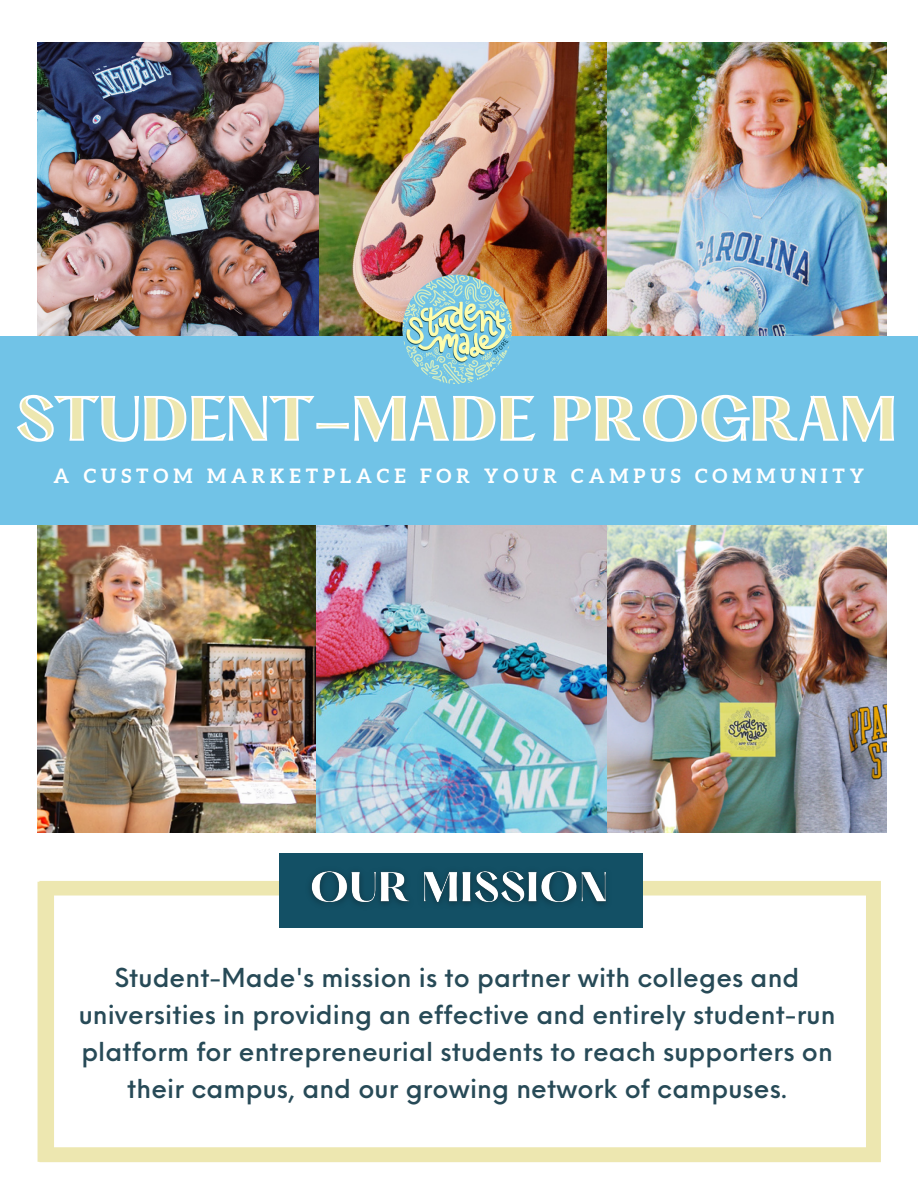
<style>
.page{position:relative;width:918px;height:1188px;background:#fff}
.page>*{position:absolute;margin:0;border:0;box-sizing:border-box;transform-origin:0 0}
.t1{font:700 53.4px "Hatton";color:#ede7b0}
.t2{font:500 25.5px/37.2px "Neue Einstellung";letter-spacing:.005em;color:#274a57;text-align:center}
.t3{font:700 19.65px "Aleo";letter-spacing:.25em;color:#fff}
</style>
<div class="page">
<svg style="left:39px;top:881px;width:842px;height:281px"></svg>
<div style="left:279px;top:853px;width:364px;height:75px;background:#135065"></div>
<img style="left:38px;top:42px;width:282px;height:294px">
<img style="left:607px;top:42px;width:280px;height:294px">
<img style="left:320px;top:42px;width:287px;height:294px">
<img style="left:315px;top:526px;width:292px;height:307px">
<div style="left:0;top:336px;width:918px;height:189px;background:#71c3e7"></div>
<svg style="left:17px;top:394px;width:878px;height:48px"></svg>
<img style="left:38px;top:526px;width:277px;height:307px">
<img style="left:607px;top:526px;width:279px;height:307px">
<img style="left:310px;top:871px;width:296px;height:33px">
<img style="left:402px;top:275px;width:110px;height:109px;border-radius:50%">
<h1 class="t1" style="left:16px;top:394px;width:882px">STUDENT-MADE PROGRAM</h1>
<p class="t3" style="left:54px;top:465px;width:812px">A CUSTOM MARKETPLACE FOR YOUR CAMPUS COMMUNITY</p>
<p class="t2" style="left:79px;top:957px;width:758px">Student-Made's mission is to partner with colleges and universities in providing an effective and entirely student-run platform for entrepreneurial students to reach supporters on their campus, and our growing network of campuses.</p>
</div>
